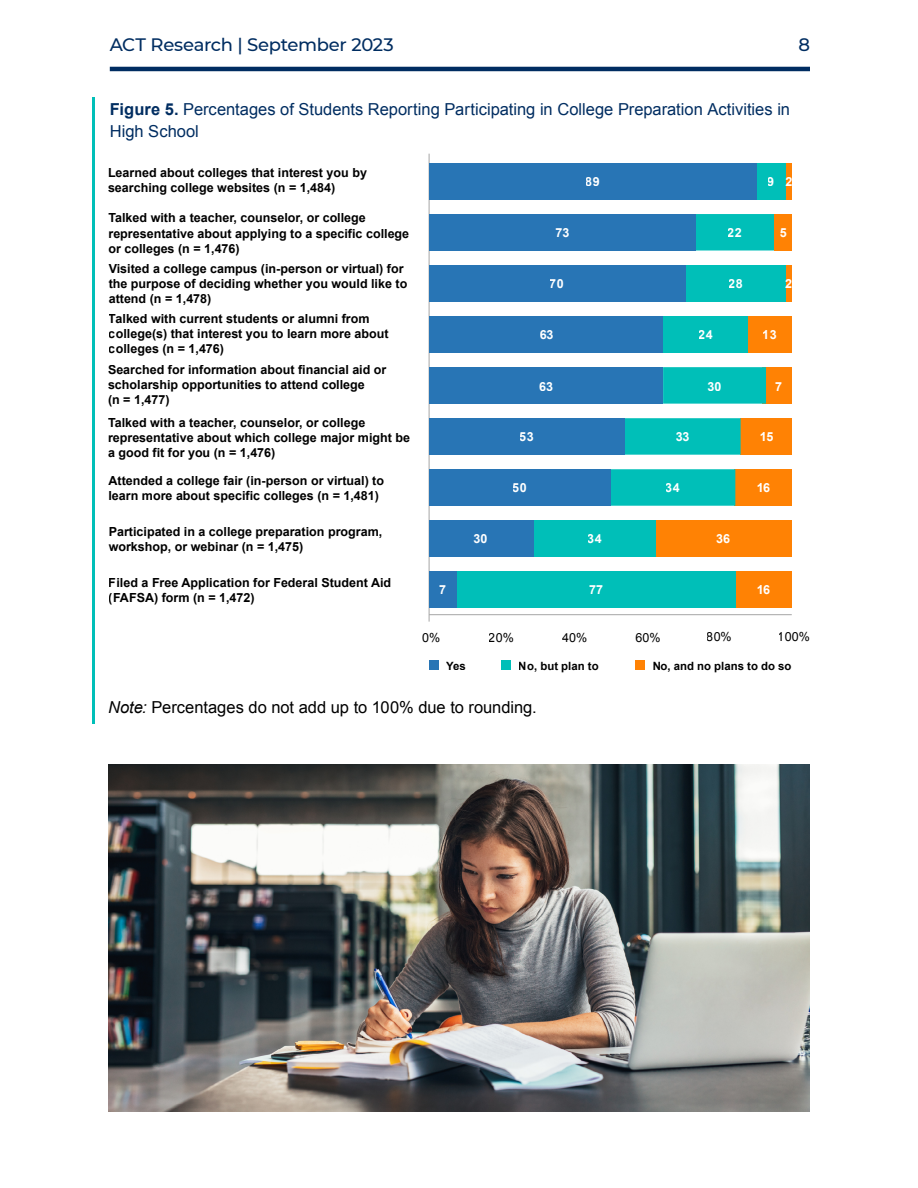
<style>
.page{position:relative;width:918px;height:1188px;background:#fff}
.page>*{position:absolute;margin:0;border:0;box-sizing:border-box;transform-origin:0 0}
.t1{font:500 18px "Montserrat";letter-spacing:-.02em;color:#002d61}
.t2{font:16.5px/22.5px "Arial";color:#002d61}
.t3{font:16.5px "Arial";color:#000}
.t4{font:700 12.6px/15px "Arial";color:#000}
.t5{font:700 12.6px "Arial";color:#fff}
.t6{font:12.6px "Arial";color:#000}
.t7{font:700 11.4px "Arial";color:#000}
.s1{font-weight:700}
.s2{font-style:italic}
</style>
<div class="page">
<hr style="left:93px;top:97px;width:2px;height:626px;background:#00bfb8">
<div style="left:635px;top:660px;width:9px;height:10px;background:#ff8204"></div>
<div style="left:502px;top:660px;width:9px;height:10px;background:#00bfb8"></div>
<div style="left:429px;top:660px;width:9px;height:10px;background:#2875b5"></div>
<hr style="left:429px;top:614px;width:363px;height:1px;background:#a5a5a5">
<hr style="left:429px;top:154px;width:1px;height:468px;background:#a5a5a5">
<div style="left:734px;top:571px;width:58px;height:37px;background:#ff8204"></div>
<div style="left:457px;top:571px;width:279px;height:37px;background:#00bfb8"></div>
<div style="left:429px;top:571px;width:28px;height:37px;background:#2875b5"></div>
<div style="left:656px;top:520px;width:136px;height:37px;background:#ff8204"></div>
<div style="left:534px;top:520px;width:121px;height:37px;background:#00bfb8"></div>
<div style="left:429px;top:520px;width:105px;height:37px;background:#2875b5"></div>
<div style="left:734px;top:469px;width:58px;height:37px;background:#ff8204"></div>
<div style="left:610px;top:469px;width:125px;height:37px;background:#00bfb8"></div>
<div style="left:429px;top:469px;width:181px;height:37px;background:#2875b5"></div>
<div style="left:740px;top:418px;width:52px;height:37px;background:#ff8204"></div>
<div style="left:623px;top:418px;width:118px;height:37px;background:#00bfb8"></div>
<div style="left:429px;top:418px;width:195px;height:37px;background:#2875b5"></div>
<div style="left:762px;top:367px;width:30px;height:37px;background:#ff8204"></div>
<div style="left:663px;top:367px;width:103px;height:37px;background:#00bfb8"></div>
<div style="left:429px;top:367px;width:234px;height:37px;background:#2875b5"></div>
<div style="left:748px;top:316px;width:44px;height:37px;background:#ff8204"></div>
<div style="left:663px;top:316px;width:85px;height:37px;background:#00bfb8"></div>
<div style="left:429px;top:316px;width:234px;height:37px;background:#2875b5"></div>
<div style="left:786px;top:265px;width:6px;height:37px;background:#ff8204"></div>
<div style="left:686px;top:265px;width:100px;height:37px;background:#00bfb8"></div>
<div style="left:429px;top:265px;width:257px;height:37px;background:#2875b5"></div>
<div style="left:774px;top:214px;width:18px;height:37px;background:#ff8204"></div>
<div style="left:693px;top:214px;width:81px;height:37px;background:#00bfb8"></div>
<div style="left:429px;top:214px;width:267px;height:37px;background:#2875b5"></div>
<div style="left:786px;top:163px;width:6px;height:36px;background:#ff8204"></div>
<div style="left:757px;top:163px;width:29px;height:36px;background:#00bfb8"></div>
<div style="left:429px;top:163px;width:328px;height:36px;background:#2875b5"></div>
<img style="left:108px;top:765px;width:702px;height:346px">
<hr style="left:110px;top:67px;width:700px;height:4px;background:#002d61">
<h1 class="t1" style="left:110px;top:32px;width:286px">ACT Research | September 2023</h1>
<h1 class="t1" style="left:798px;top:32px;width:13px">8</h1>
<p class="t2" style="left:110px;top:98px;width:682px"><span class="s1">Figure 5.</span> Percentages of Students Reporting Participating in College Preparation Activities in<br>High School</p>
<p class="t4" style="left:108px;top:165px;width:260px">Learned about colleges that interest you by searching college websites (n = 1,484)</p>
<p class="t5" style="left:586px;top:173px;width:15px">89</p>
<p class="t5" style="left:768px;top:173px;width:26px">9 2</p>
<p class="t4" style="left:108px;top:211px;width:302px">Talked with a teacher, counselor, or college representative about applying to a specific college or colleges (n = 1,476)</p>
<p class="t4" style="left:109px;top:262px;width:300px">Visited a college campus (in-person or virtual) for the purpose of deciding whether you would like to attend (n = 1,478)</p>
<p class="t4" style="left:109px;top:311px;width:281px">Talked with current students or alumni from college(s) that interest you to learn more about colleges (n = 1,476)</p>
<p class="t4" style="left:108px;top:363px;width:280px">Searched for information about financial aid or scholarship opportunities to attend college<br>(n = 1,477)</p>
<p class="t4" style="left:108px;top:415px;width:304px">Talked with a teacher, counselor, or college representative about which college major might be a good fit for you (n = 1,476)</p>
<p class="t5" style="left:555px;top:224px;width:15px">73</p>
<p class="t5" style="left:728px;top:224px;width:15px">22</p>
<p class="t5" style="left:780px;top:224px;width:8px">5</p>
<p class="t5" style="left:550px;top:275px;width:15px">70</p>
<p class="t5" style="left:729px;top:275px;width:15px">28</p>
<p class="t5" style="left:785px;top:275px;width:8px">2</p>
<p class="t5" style="left:539px;top:326px;width:15px">63</p>
<p class="t5" style="left:699px;top:326px;width:15px">24</p>
<p class="t5" style="left:763px;top:326px;width:15px">13</p>
<p class="t5" style="left:539px;top:378px;width:15px">63</p>
<p class="t5" style="left:707px;top:378px;width:15px">30</p>
<p class="t5" style="left:775px;top:378px;width:8px">7</p>
<p class="t5" style="left:520px;top:428px;width:15px">53</p>
<p class="t5" style="left:676px;top:428px;width:15px">33</p>
<p class="t5" style="left:759px;top:428px;width:15px">15</p>
<p class="t4" style="left:108px;top:473px;width:277px">Attended a college fair (in-person or virtual) to learn more about specific colleges (n = 1,481)</p>
<p class="t5" style="left:513px;top:479px;width:15px">50</p>
<p class="t5" style="left:666px;top:479px;width:15px">34</p>
<p class="t5" style="left:756px;top:479px;width:15px">16</p>
<p class="t4" style="left:109px;top:524px;width:275px">Participated in a college preparation program, workshop, or webinar (n = 1,475)</p>
<p class="t5" style="left:473px;top:530px;width:15px">30</p>
<p class="t5" style="left:588px;top:530px;width:15px">34</p>
<p class="t5" style="left:716px;top:530px;width:15px">36</p>
<p class="t4" style="left:109px;top:576px;width:284px">Filed a Free Application for Federal Student Aid (FAFSA) form (n = 1,472)</p>
<p class="t5" style="left:439px;top:581px;width:8px">7</p>
<p class="t5" style="left:589px;top:581px;width:15px">77</p>
<p class="t5" style="left:756px;top:581px;width:15px">16</p>
<p class="t6" style="left:422px;top:629px;width:20px">0%</p>
<p class="t6" style="left:489px;top:629px;width:27px">20%</p>
<p class="t6" style="left:562px;top:629px;width:27px">40%</p>
<p class="t6" style="left:707px;top:628px;width:27px">80%</p>
<p class="t6" style="left:778px;top:628px;width:34px">100%</p>
<p class="t6" style="left:635px;top:629px;width:27px">60%</p>
<p class="t7" style="left:446px;top:658px;width:21px">Yes</p>
<p class="t7" style="left:519px;top:658px;width:81px">No, but plan to</p>
<p class="t7" style="left:652px;top:658px;width:141px">No, and no plans to do so</p>
<p class="t3" style="left:108px;top:696px;width:430px"><span class="s2">Note:</span> Percentages do not add up to 100% due to rounding.</p>
</div>
